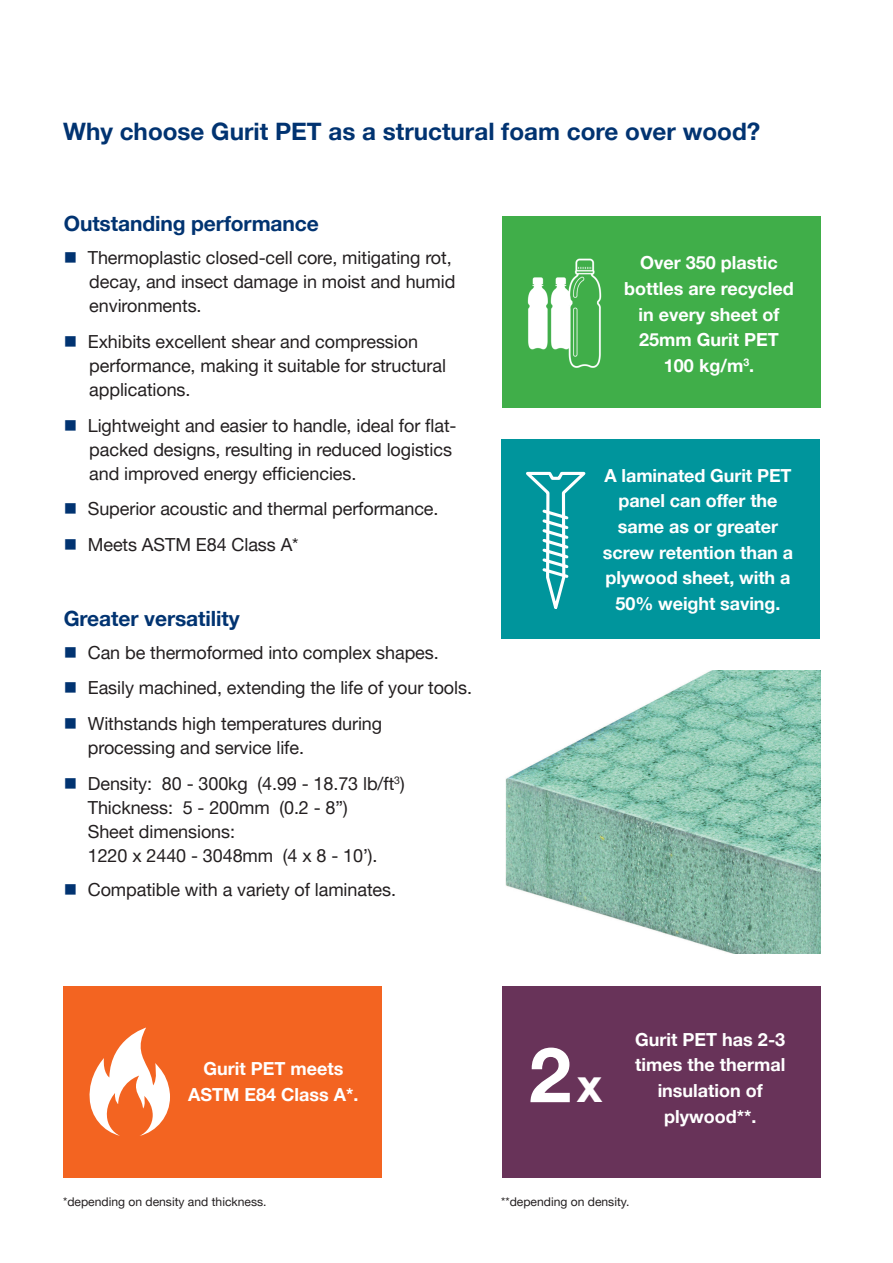
<style>
.page{position:relative;width:893px;height:1263px;background:#fff}
.page>*{position:absolute;margin:0;border:0;box-sizing:border-box;transform-origin:0 0}
.t1{font:700 76.5px "Helvetica Neue LT Pro";color:#fff}
.t2{font:700 47.7px "Helvetica Neue LT Pro";color:#fff}
.t3{font:700 24px "Helvetica Neue LT Pro";color:#013371}
.t4{font:700 21px "Helvetica Neue LT Pro";letter-spacing:-.005em;color:#013371}
.t5{font:18px/24px "Helvetica Neue LT Pro";letter-spacing:-.005em;color:#231f20}
.t6{font:700 18px/25.7px "Helvetica Neue LT Pro";color:#fff;text-align:center}
.t7{font:12px "Helvetica Neue LT Pro";color:#231f20}
.s1{color:#013371}
</style>
<div class="page">
<img style="left:505px;top:671px;width:316px;height:283px">
<div style="left:502px;top:216px;width:318px;height:192px;background:#40ae49"></div>
<img style="left:527px;top:258px;width:75px;height:110px">
<div style="left:502px;top:986px;width:318px;height:191px;background:#683359"></div>
<div style="left:501px;top:439px;width:319px;height:200px;background:#00959c"></div>
<svg style="left:526px;top:471px;width:60px;height:138px"></svg>
<div style="left:63px;top:986px;width:319px;height:191px;background:#f36421"></div>
<svg style="left:89px;top:1027px;width:81px;height:109px"></svg>
<h3 class="t3" style="left:63px;top:116px;width:699px">Why choose Gurit PET as a structural foam core over wood?</h3>
<p class="t4" style="left:64px;top:211px;width:257px">Outstanding performance</p>
<p class="t5" style="left:89px;top:245px;width:368px;text-indent:-26px"><span class="s1">■</span> Thermoplastic closed-cell core, mitigating rot, decay, and insect damage in moist and humid environments.</p>
<p class="t5" style="left:89px;top:329px;width:358px;text-indent:-26px"><span class="s1">■</span> Exhibits excellent shear and compression performance, making it suitable for structural applications.</p>
<p class="t5" style="left:89px;top:413px;width:369px;text-indent:-26px"><span class="s1">■</span> Lightweight and easier to handle, ideal for flat&shy;packed designs, resulting in reduced logistics and improved energy efficiencies.</p>
<p class="t5" style="left:64px;top:496px;width:376px"><span class="s1">■</span> Superior acoustic and thermal performance.</p>
<p class="t5" style="left:64px;top:532px;width:236px"><span class="s1">■</span> Meets ASTM E84 Class A*</p>
<p class="t4" style="left:64px;top:605px;width:177px">Greater versatility</p>
<p class="t5" style="left:64px;top:640px;width:376px"><span class="s1">■</span> Can be thermoformed into complex shapes.</p>
<p class="t5" style="left:64px;top:675px;width:410px"><span class="s1">■</span> Easily machined, extending the life of your tools.</p>
<p class="t5" style="left:88px;top:711px;width:296px;text-indent:-24px"><span class="s1">■</span> Withstands high temperatures during processing and service life.</p>
<p class="t5" style="left:88px;top:771px;width:318px;text-indent:-24px"><span class="s1">■</span> Density: 80 - 300kg (4.99 - 18.73 lb/ft<sup>3</sup>)<br>Thickness: 5 - 200mm (0.2 - 8”)<br>Sheet dimensions:<br>1220 x 2440 - 3048mm (4 x 8 - 10’).</p>
<p class="t5" style="left:64px;top:877px;width:334px"><span class="s1">■</span> Compatible with a variety of laminates.</p>
<p class="t6" style="left:624px;top:250px;width:171px">Over 350 plastic bottles are recycled in every sheet of<br>25mm Gurit PET<br>100 kg/m<sup>3</sup>.</p>
<p class="t6" style="left:603px;top:462px;width:192px">A laminated Gurit PET panel can offer the same as or greater screw retention than a plywood sheet, with a<br>50% weight saving.</p>
<p class="t6" style="left:188px;top:1055px;width:172px">Gurit PET meets<br>ASTM E84 Class A*.</p>
<p class="t7" style="left:63px;top:1194px;width:205px">*depending on density and thickness.</p>
<h1 class="t1" style="left:529px;top:1028px;width:44px">2</h1>
<h2 class="t2" style="left:577px;top:1056px;width:27px">x</h2>
<p class="t6" style="left:635px;top:1026px;width:152px">Gurit PET has 2-3 times the thermal insulation of</p>
<p class="t6" style="left:664px;top:1103px;width:94px">plywood**.</p>
<p class="t7" style="left:501px;top:1194px;width:130px">**depending on density.</p>
</div>
